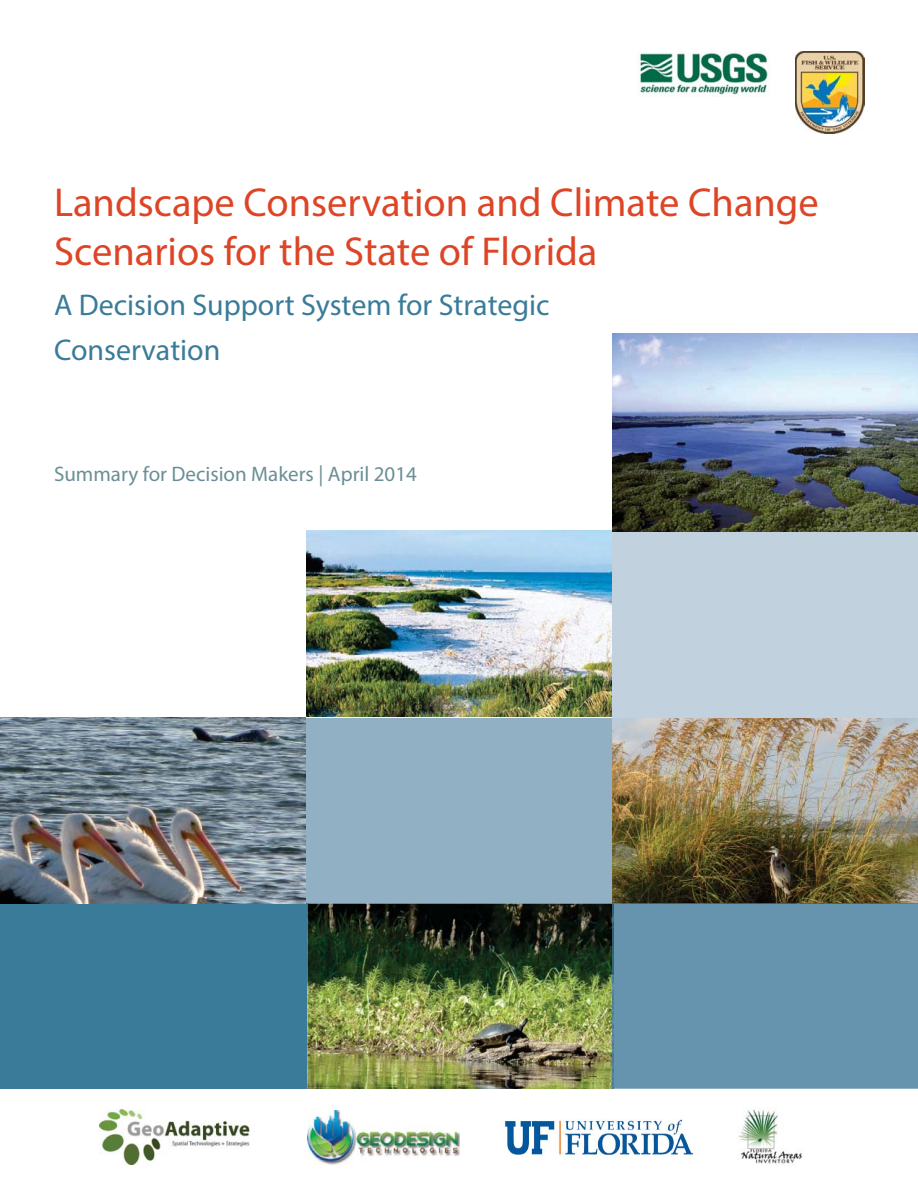
<style>
.page{position:relative;width:918px;height:1188px;background:#fff}
.page>*{position:absolute;margin:0;border:0;box-sizing:border-box;transform-origin:0 0}
.t1{font:40.5px/48.6px "Myriad Pro";color:#dd4526}
.t2{font:30px/45px "Myriad Pro";color:#3a7b99}
.t3{font:21px "Myriad Pro";color:#6b8e96}
</style>
<div class="page">
<img style="left:308px;top:1110px;width:152px;height:54px">
<img style="left:613px;top:333px;width:304px;height:199px">
<img style="left:639px;top:51px;width:131px;height:45px">
<img style="left:795px;top:51px;width:69px;height:82px">
<img style="left:504px;top:1119px;width:189px;height:38px">
<img style="left:738px;top:1109px;width:64px;height:56px">
<div style="left:0;top:903px;width:308px;height:186px;background:#3a7b99"></div>
<img style="left:308px;top:903px;width:306px;height:186px">
<img style="left:612px;top:718px;width:306px;height:186px">
<img style="left:0;top:718px;width:306px;height:185px">
<img style="left:306px;top:531px;width:306px;height:185px">
<div style="left:612px;top:532px;width:306px;height:186px;background:#c1d1dd"></div>
<div style="left:614px;top:903px;width:304px;height:186px;background:#6694af"></div>
<div style="left:306px;top:718px;width:306px;height:185px;background:#91b0c4"></div>
<img style="left:100px;top:1110px;width:150px;height:54px">
<p class="t1" style="left:54px;top:181px;width:766px">Landscape Conservation and Climate Change<br>Scenarios for the State of Florida</p>
<p class="t2" style="left:54px;top:285px;width:497px">A Decision Support System for Strategic<br>Conservation</p>
<p class="t3" style="left:54px;top:466px;width:364px">Summary for Decision Makers | April 2014</p>
</div>
